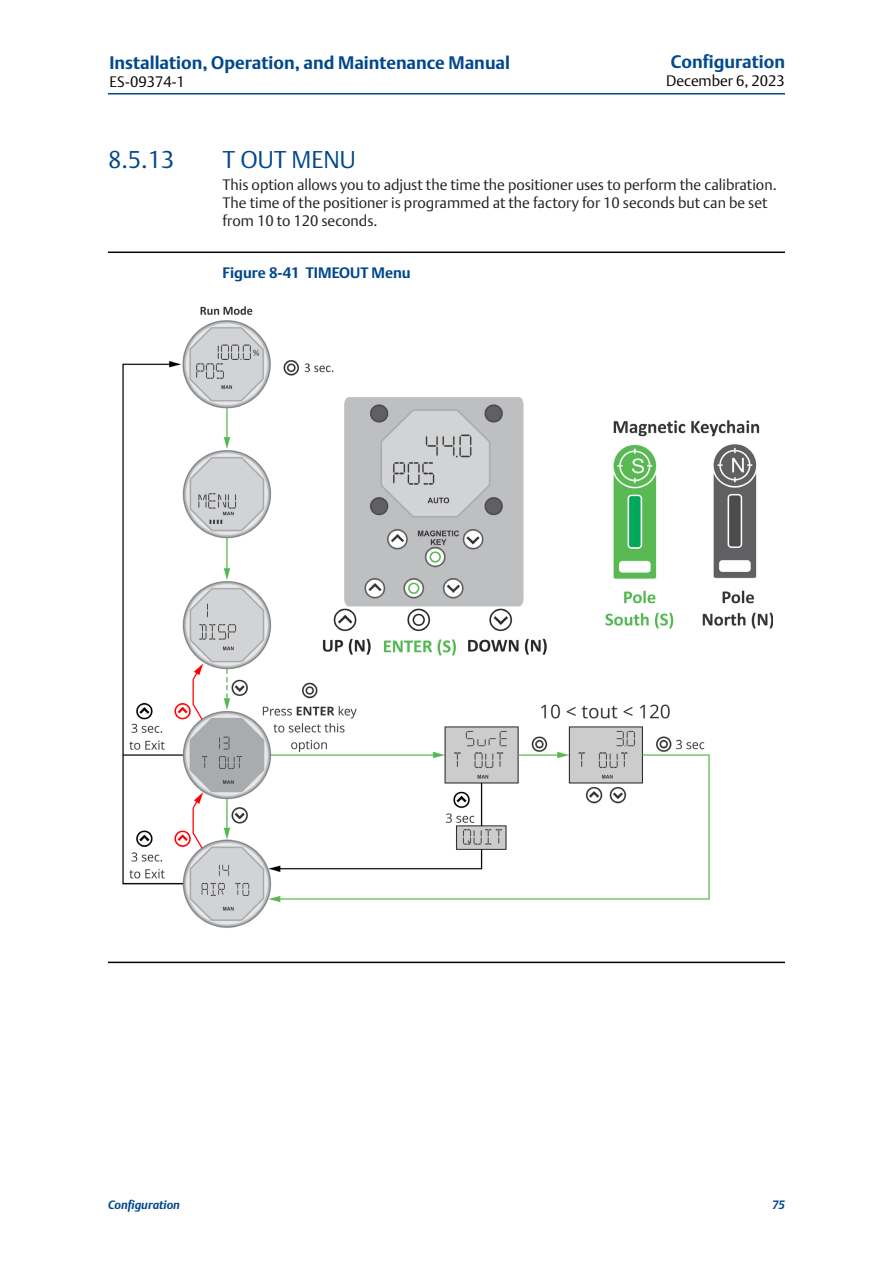
<style>
.page{position:relative;width:893px;height:1263px;background:#fff}
.page>*{position:absolute;margin:0;border:0;box-sizing:border-box;transform-origin:0 0}
.t1{font:300 24px "DTL Argo T";color:#01478d}
.t2{font:700 18px "DTL Argo T";color:#01478d}
.t3{font:700 18px "DTL Argo T";color:#004a8d}
.t4{font:300 15px/18px "DTL Argo T";color:#231f20}
.t5{font:300 15px "DTL Argo T";color:#040503}
.t6{font:700 15px "DTL Argo T";color:#01478d}
.t7{font:italic 700 12px "DTL Argo T";color:#004a8d}
</style>
<div class="page">
<hr style="left:108px;top:93px;width:677px;height:2px;background:#01478d">
<hr style="left:108px;top:251px;width:677px;height:2px;background:#040503">
<hr style="left:108px;top:962px;width:677px;height:1px;background:#040503">
<img style="left:122px;top:306px;width:650px;height:622px">
<p class="t2" style="left:110px;top:52px;width:402px">Installation, Operation, and Maintenance Manual</p>
<p class="t5" style="left:110px;top:73px;width:77px">ES-09374-1</p>
<p class="t3" style="left:671px;top:51px;width:116px">Configuration</p>
<p class="t5" style="left:666px;top:72px;width:120px">December 6, 2023</p>
<p class="t1" style="left:108px;top:145px;width:68px">8.5.13</p>
<p class="t1" style="left:223px;top:145px;width:135px">T OUT MENU</p>
<p class="t4" style="left:222px;top:175px;width:556px">This option allows you to adjust the time the positioner uses to perform the calibration.<br>The time of the positioner is programmed at the factory for 10 seconds but can be set from 10 to 120 seconds.</p>
<p class="t6" style="left:222px;top:264px;width:190px">Figure 8-41 TIMEOUT Menu</p>
<p class="t7" style="left:108px;top:1197px;width:74px">Configuration</p>
<p class="t7" style="left:772px;top:1197px;width:14px">75</p>
</div>
